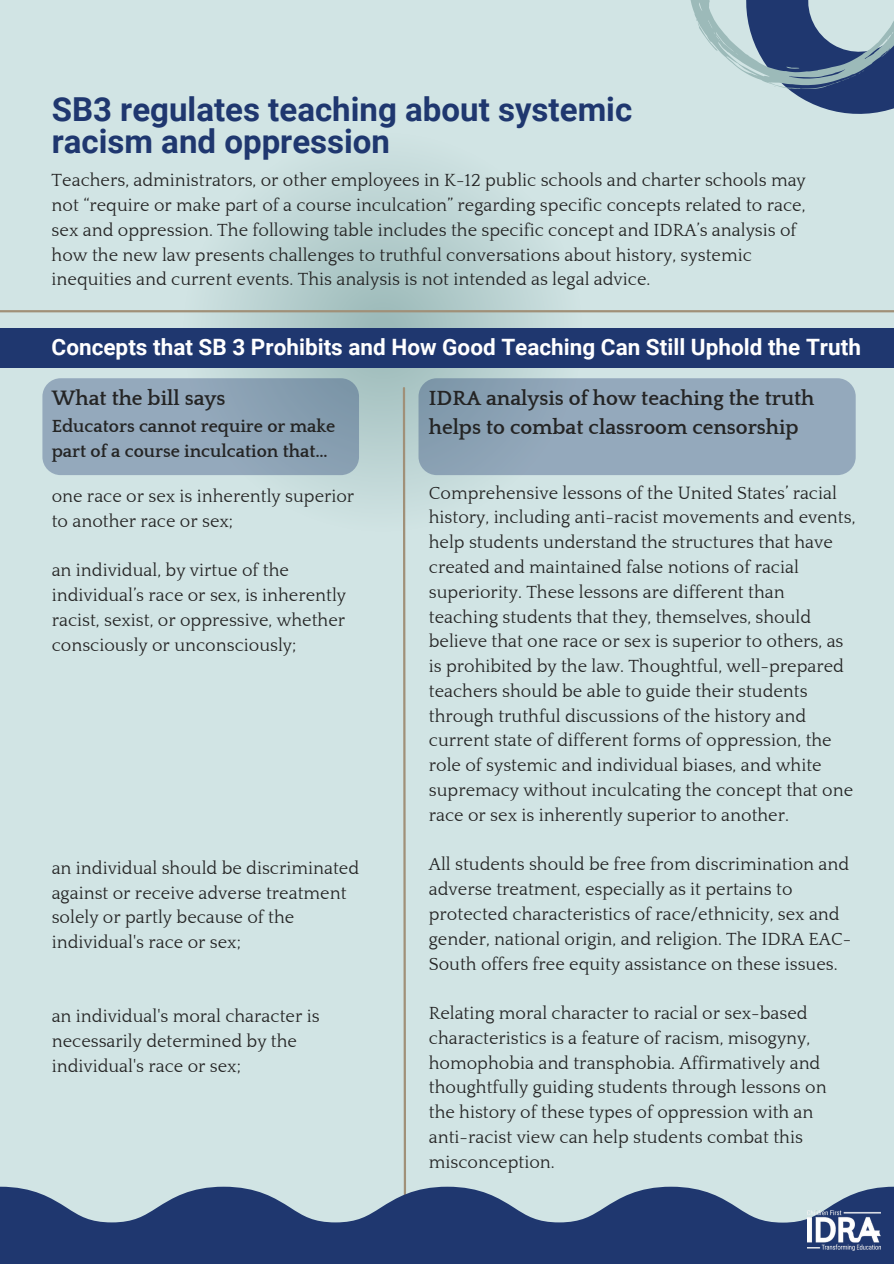
<style>
.page{position:relative;width:894px;height:1264px;background:#fff}
.page>*{position:absolute;margin:0;border:0;box-sizing:border-box;transform-origin:0 0}
.t1{font:700 33px/32.7px "Roboto";color:#1f376f}
.t2{font:700 22.5px "Roboto";color:#fff}
.t3{font:700 21px/29.2px "Quattrocento";color:#242424}
.t4{font:18px/24.8px "Quattrocento";color:#242424}
.t5{font:700 18px/24.8px "Quattrocento";color:#242424}
</style>
<div class="page">
<div style="left:0;top:0;width:893px;height:1263px;background:#d1e4e4"></div>
<svg style="left:165px;top:114px;width:434px;height:435px"></svg>
<svg style="left:401px;top:386px;width:6px;height:800px"></svg>
<hr style="left:0;top:310px;width:893px;height:2px;background:#a09078">
<div style="left:418px;top:378px;width:437px;height:97px;background:linear-gradient(to right,#89a0b3,#98acc0);border-radius:18px"></div>
<svg style="left:0;top:1186px;width:893px;height:77px;fill:#1f376f"></svg>
<div style="left:0;top:328px;width:893px;height:40px;background:#1f376f"></div>
<div style="left:42px;top:378px;width:317px;height:97px;background:linear-gradient(to right,#99adc0,#859daf);border-radius:18px"></div>
<svg style="left:690px;top:0;width:203px;height:114px"></svg>
<img style="left:807px;top:1210px;width:73px;height:40px">
<p class="t1" style="left:52px;top:93px;width:582px">SB3 regulates teaching about systemic racism and oppression</p>
<p class="t4" style="left:52px;top:168px;width:755px">Teachers, administrators, or other employees in K-12 public schools and charter schools may not “require or make part of a course inculcation” regarding specific concepts related to race, sex and oppression. The following table includes the specific concept and IDRA’s analysis of how the new law presents challenges to truthful conversations about history, systemic inequities and current events. This analysis is not intended as legal advice.</p>
<p class="t2" style="left:52px;top:334px;width:810px">Concepts that SB 3 Prohibits and How Good Teaching Can Still Uphold the Truth</p>
<p class="t3" style="left:52px;top:384px;width:175px">What the bill says</p>
<p class="t5" style="left:52px;top:414px;width:285px">Educators cannot require or make part of a course inculcation that…</p>
<p class="t4" style="left:52px;top:484px;width:304px">one race or sex is inherently superior to another race or sex;</p>
<p class="t4" style="left:52px;top:558px;width:296px">an individual, by virtue of the individual’s race or sex, is inherently racist, sexist, or oppressive, whether consciously or unconsciously;</p>
<p class="t3" style="left:428px;top:384px;width:387px">IDRA analysis of how teaching the truth helps to combat classroom censorship</p>
<p class="t4" style="left:428px;top:481px;width:428px">Comprehensive lessons of the United States’ racial history, including anti-racist movements and events, help students understand the structures that have created and maintained false notions of racial superiority. These lessons are different than teaching students that they, themselves, should believe that one race or sex is superior to others, as is prohibited by the law. Thoughtful, well-prepared teachers should be able to guide their students through truthful discussions of the history and current state of different forms of oppression, the role of systemic and individual biases, and white supremacy without inculcating the concept that one race or sex is inherently superior to another.</p>
<p class="t4" style="left:428px;top:852px;width:424px">All students should be free from discrimination and adverse treatment, especially as it pertains to protected characteristics of race/ethnicity, sex and gender, national origin, and religion. The IDRA EAC-South offers free equity assistance on these issues.</p>
<p class="t4" style="left:428px;top:1001px;width:399px">Relating moral character to racial or sex-based characteristics is a feature of racism, misogyny, homophobia and transphobia. Affirmatively and thoughtfully guiding students through lessons on the history of these types of oppression with an anti-racist view can help students combat this misconception.</p>
<p class="t4" style="left:52px;top:856px;width:309px">an individual should be discriminated against or receive adverse treatment solely or partly because of the individual's race or sex;</p>
<p class="t4" style="left:52px;top:1004px;width:269px">an individual's moral character is necessarily determined by the individual's race or sex;</p>
</div>
